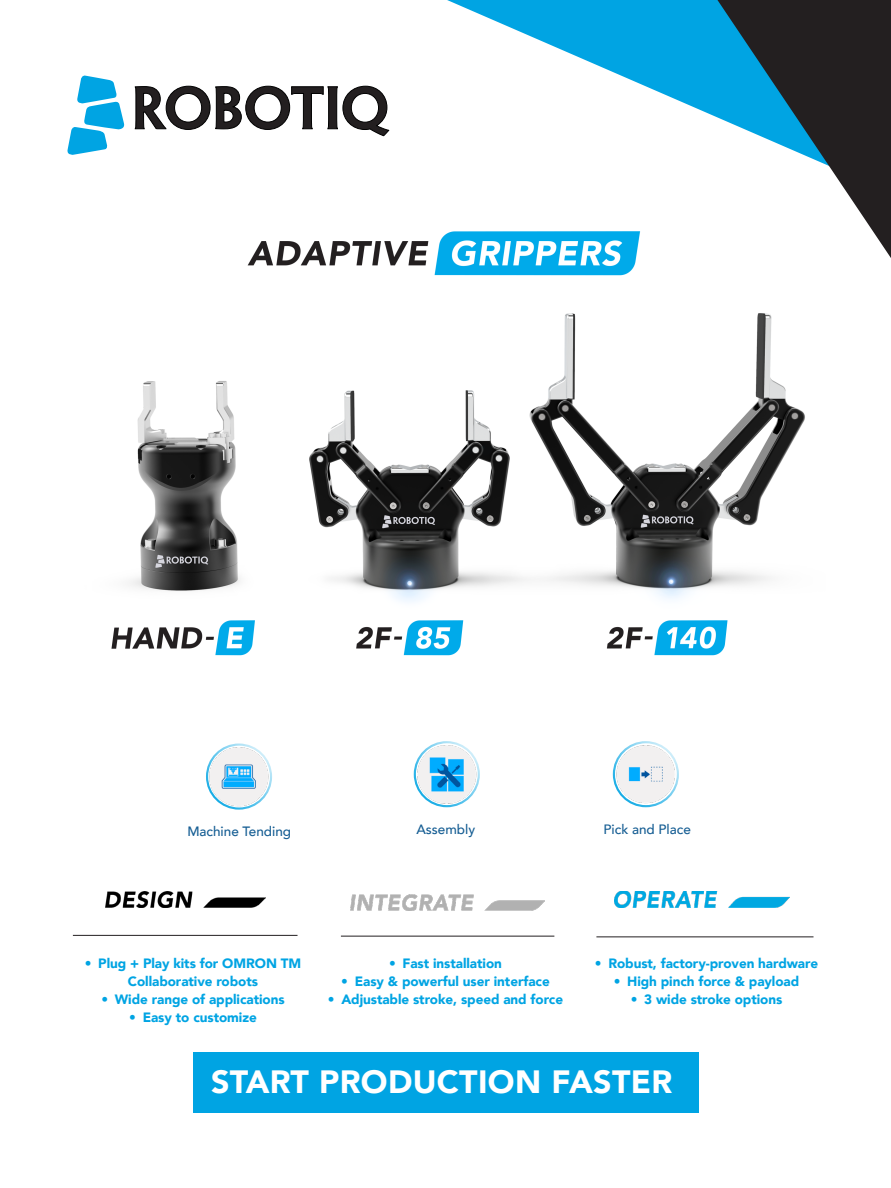
<style>
.page{position:relative;width:891px;height:1188px;background:#fff}
.page>*{position:absolute;margin:0;border:0;box-sizing:border-box;transform-origin:0 0}
.t1{font:900 32.25px "Avenir";letter-spacing:.01em;color:#fff}
.t2{font:900 13.5px/18px "Avenir";letter-spacing:-.005em;color:#00a4e3;text-align:center}
.t3{font:500 13.5px "Avenir";color:#155d93}
</style>
<div class="page">
<svg style="left:383px;top:0;width:272px;height:137px"></svg>
<svg style="left:655px;top:0;width:236px;height:258px"></svg>
<img style="left:111px;top:188px;width:715px;height:468px">
<svg style="left:135px;top:86px;width:254px;height:50px"></svg>
<svg style="left:67px;top:75px;width:58px;height:80px"></svg>
<div style="left:193px;top:1053px;width:505px;height:60px;background:#00a4e3"></div>
<img style="left:613px;top:741px;width:66px;height:67px">
<img style="left:206px;top:743px;width:66px;height:67px">
<img style="left:413px;top:741px;width:67px;height:67px">
<img style="left:614px;top:891px;width:176px;height:16px">
<img style="left:105px;top:891px;width:160px;height:17px">
<img style="left:351px;top:894px;width:194px;height:16px">
<hr style="left:341px;top:936px;width:213px;height:1px;background:#231f20">
<hr style="left:73px;top:935px;width:225px;height:1px;background:#231f20">
<hr style="left:596px;top:937px;width:218px;height:1px;background:#231f20">
<p class="t3" style="left:187px;top:820px;width:105px">Machine Tending</p>
<p class="t3" style="left:416px;top:817px;width:60px">Assembly</p>
<p class="t3" style="left:604px;top:817px;width:89px">Pick and Place</p>
<p class="t2" style="left:85px;top:954px;width:218px">• Plug + Play kits for OMRON TM<br>Collaborative robots</p>
<p class="t2" style="left:101px;top:990px;width:185px">• Wide range of applications</p>
<p class="t2" style="left:129px;top:1008px;width:129px">• Easy to customize</p>
<p class="t2" style="left:389px;top:954px;width:114px">• Fast installation</p>
<p class="t2" style="left:341px;top:972px;width:210px">• Easy &amp; powerful user interface</p>
<p class="t2" style="left:328px;top:990px;width:237px">• Adjustable stroke, speed and force</p>
<p class="t2" style="left:595px;top:954px;width:225px">• Robust, factory-proven hardware</p>
<p class="t2" style="left:614px;top:972px;width:187px">• High pinch force &amp; payload</p>
<p class="t2" style="left:631px;top:990px;width:153px">• 3 wide stroke options</p>
<p class="t1" style="left:211px;top:1055px;width:463px">START PRODUCTION FASTER</p>
</div>
